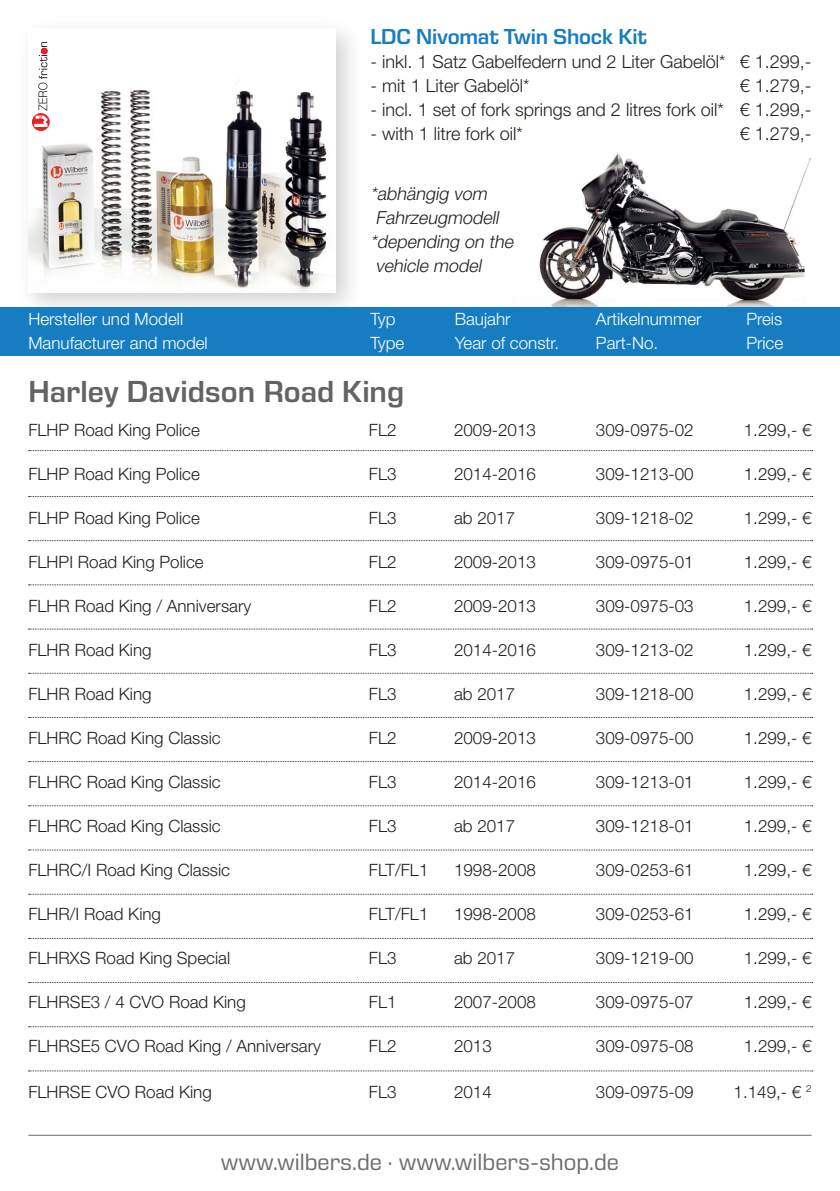
<style>
.page{position:relative;width:840px;height:1191px;background:#fff}
.page>*{position:absolute;margin:0;border:0;box-sizing:border-box;transform-origin:0 0}
.t1{font:600 31px "Eurostile Next LT Pro";color:#636366}
.t2{font:24px "Eurostile Next LT Pro";color:#6c6d70}
.t3{font:600 22px "Eurostile Next LT Pro";letter-spacing:-.01em;color:#177dc2}
.t4{font:300 18px "Helvetica Neue LT Pro";color:#231f20}
.t5{font:italic 300 18px/24px "Helvetica Neue LT Pro";color:#231f20}
.t6{font:300 17px "Helvetica Neue LT Pro";color:#231f20}
.t7{font:300 17px "Helvetica Neue LT Pro";color:#fff}
</style>
<div class="page">
<img style="left:539px;top:153px;width:272px;height:154px">
<div style="left:17px;top:17px;width:345px;height:303px;background:#231f20;opacity:.2"></div>
<div style="left:28px;top:28px;width:308px;height:265px;background:#fff"></div>
<img style="left:28px;top:55px;width:299px;height:238px">
<svg style="left:32px;top:113px;width:18px;height:18px"></svg>
<svg style="left:34px;top:42px;width:13px;height:85px"></svg>
<div style="left:41px;top:48px;width:7px;height:6px;background:#ee1d23;border-radius:50%"></div>
<hr style="left:28px;top:1134px;width:783px;height:1px;background:#6c6d70">
<div style="left:0;top:307px;width:839px;height:48px;background:#177dc2"></div>
<svg style="left:29px;top:496px;width:783px;height:1px"></svg>
<svg style="left:29px;top:450px;width:783px;height:1px"></svg>
<svg style="left:29px;top:673px;width:783px;height:1px"></svg>
<svg style="left:29px;top:584px;width:783px;height:1px"></svg>
<svg style="left:29px;top:761px;width:783px;height:1px"></svg>
<svg style="left:29px;top:540px;width:783px;height:1px"></svg>
<svg style="left:29px;top:717px;width:783px;height:1px"></svg>
<svg style="left:29px;top:628px;width:783px;height:1px"></svg>
<svg style="left:29px;top:805px;width:783px;height:1px"></svg>
<svg style="left:29px;top:849px;width:783px;height:1px"></svg>
<svg style="left:29px;top:894px;width:783px;height:1px"></svg>
<svg style="left:29px;top:938px;width:783px;height:1px"></svg>
<svg style="left:29px;top:982px;width:783px;height:1px"></svg>
<svg style="left:29px;top:1026px;width:783px;height:1px"></svg>
<svg style="left:29px;top:1070px;width:783px;height:1px"></svg>
<p class="t3" style="left:370px;top:24px;width:278px">LDC Nivomat Twin Shock Kit</p>
<p class="t4" style="left:370px;top:50px;width:442px">- inkl. 1 Satz Gabelfedern und 2 Liter Gabelöl* € 1.299,-</p>
<p class="t4" style="left:370px;top:74px;width:161px">- mit 1 Liter Gabelöl*</p>
<p class="t4" style="left:739px;top:74px;width:73px">€ 1.279,-</p>
<p class="t4" style="left:370px;top:98px;width:442px">- incl. 1 set of fork springs and 2 litres fork oil* € 1.299,-</p>
<p class="t4" style="left:370px;top:122px;width:154px">- with 1 litre fork oil*</p>
<p class="t4" style="left:739px;top:122px;width:73px">€ 1.279,-</p>
<p class="t7" style="left:28px;top:308px;width:156px">Hersteller und Modell</p>
<p class="t7" style="left:28px;top:332px;width:181px">Manufacturer and model</p>
<p class="t5" style="left:370px;top:181px;width:133px">*abhängig vom<br>Fahrzeugmodell</p>
<p class="t5" style="left:370px;top:229px;width:148px">*depending on the</p>
<p class="t5" style="left:375px;top:253px;width:111px">vehicle model</p>
<p class="t7" style="left:370px;top:308px;width:27px">Typ</p>
<p class="t7" style="left:370px;top:332px;width:36px">Type</p>
<p class="t7" style="left:454px;top:308px;width:57px">Baujahr</p>
<p class="t7" style="left:454px;top:332px;width:106px">Year of constr.</p>
<p class="t7" style="left:595px;top:308px;width:107px">Artikelnummer</p>
<p class="t7" style="left:595px;top:332px;width:64px">Part-No.</p>
<p class="t7" style="left:746px;top:308px;width:37px">Preis</p>
<p class="t7" style="left:746px;top:332px;width:38px">Price</p>
<p class="t1" style="left:28px;top:374px;width:377px">Harley Davidson Road King</p>
<p class="t6" style="left:28px;top:419px;width:173px">FLHP Road King Police</p>
<p class="t6" style="left:368px;top:419px;width:29px">FL2</p>
<p class="t6" style="left:454px;top:419px;width:83px">2009-2013</p>
<p class="t6" style="left:595px;top:419px;width:99px">309-0975-02</p>
<p class="t6" style="left:743px;top:419px;width:69px">1.299,- €</p>
<p class="t6" style="left:28px;top:463px;width:173px">FLHP Road King Police</p>
<p class="t6" style="left:368px;top:463px;width:29px">FL3</p>
<p class="t6" style="left:454px;top:463px;width:83px">2014-2016</p>
<p class="t6" style="left:595px;top:463px;width:99px">309-1213-00</p>
<p class="t6" style="left:743px;top:463px;width:69px">1.299,- €</p>
<p class="t6" style="left:28px;top:507px;width:173px">FLHP Road King Police</p>
<p class="t6" style="left:368px;top:507px;width:29px">FL3</p>
<p class="t6" style="left:454px;top:507px;width:63px">ab 2017</p>
<p class="t6" style="left:595px;top:507px;width:99px">309-1218-02</p>
<p class="t6" style="left:743px;top:507px;width:69px">1.299,- €</p>
<p class="t6" style="left:28px;top:551px;width:177px">FLHPI Road King Police</p>
<p class="t6" style="left:368px;top:551px;width:29px">FL2</p>
<p class="t6" style="left:454px;top:551px;width:83px">2009-2013</p>
<p class="t6" style="left:595px;top:551px;width:99px">309-0975-01</p>
<p class="t6" style="left:743px;top:551px;width:69px">1.299,- €</p>
<p class="t6" style="left:28px;top:595px;width:224px">FLHR Road King / Anniversary</p>
<p class="t6" style="left:368px;top:595px;width:29px">FL2</p>
<p class="t6" style="left:454px;top:595px;width:83px">2009-2013</p>
<p class="t6" style="left:595px;top:595px;width:99px">309-0975-03</p>
<p class="t6" style="left:743px;top:595px;width:69px">1.299,- €</p>
<p class="t6" style="left:28px;top:639px;width:125px">FLHR Road King</p>
<p class="t6" style="left:368px;top:639px;width:29px">FL3</p>
<p class="t6" style="left:454px;top:639px;width:83px">2014-2016</p>
<p class="t6" style="left:595px;top:639px;width:99px">309-1213-02</p>
<p class="t6" style="left:743px;top:639px;width:69px">1.299,- €</p>
<p class="t6" style="left:28px;top:683px;width:125px">FLHR Road King</p>
<p class="t6" style="left:368px;top:683px;width:29px">FL3</p>
<p class="t6" style="left:454px;top:683px;width:63px">ab 2017</p>
<p class="t6" style="left:595px;top:683px;width:99px">309-1218-00</p>
<p class="t6" style="left:743px;top:683px;width:69px">1.299,- €</p>
<p class="t6" style="left:28px;top:727px;width:194px">FLHRC Road King Classic</p>
<p class="t6" style="left:368px;top:727px;width:29px">FL2</p>
<p class="t6" style="left:454px;top:727px;width:83px">2009-2013</p>
<p class="t6" style="left:595px;top:727px;width:99px">309-0975-00</p>
<p class="t6" style="left:743px;top:727px;width:69px">1.299,- €</p>
<p class="t6" style="left:28px;top:771px;width:194px">FLHRC Road King Classic</p>
<p class="t6" style="left:368px;top:771px;width:29px">FL3</p>
<p class="t6" style="left:454px;top:771px;width:83px">2014-2016</p>
<p class="t6" style="left:595px;top:771px;width:99px">309-1213-01</p>
<p class="t6" style="left:743px;top:771px;width:69px">1.299,- €</p>
<p class="t6" style="left:28px;top:815px;width:194px">FLHRC Road King Classic</p>
<p class="t6" style="left:368px;top:815px;width:29px">FL3</p>
<p class="t6" style="left:454px;top:815px;width:63px">ab 2017</p>
<p class="t6" style="left:595px;top:815px;width:99px">309-1218-01</p>
<p class="t6" style="left:743px;top:815px;width:69px">1.299,- €</p>
<p class="t6" style="left:28px;top:859px;width:203px">FLHRC/I Road King Classic</p>
<p class="t6" style="left:368px;top:859px;width:61px">FLT/FL1</p>
<p class="t6" style="left:454px;top:859px;width:83px">1998-2008</p>
<p class="t6" style="left:595px;top:859px;width:99px">309-0253-61</p>
<p class="t6" style="left:743px;top:859px;width:69px">1.299,- €</p>
<p class="t6" style="left:28px;top:903px;width:134px">FLHR/I Road King</p>
<p class="t6" style="left:368px;top:903px;width:61px">FLT/FL1</p>
<p class="t6" style="left:454px;top:903px;width:83px">1998-2008</p>
<p class="t6" style="left:595px;top:903px;width:99px">309-0253-61</p>
<p class="t6" style="left:743px;top:903px;width:69px">1.299,- €</p>
<p class="t6" style="left:28px;top:947px;width:203px">FLHRXS Road King Special</p>
<p class="t6" style="left:368px;top:947px;width:29px">FL3</p>
<p class="t6" style="left:454px;top:947px;width:63px">ab 2017</p>
<p class="t6" style="left:595px;top:947px;width:99px">309-1219-00</p>
<p class="t6" style="left:743px;top:947px;width:69px">1.299,- €</p>
<p class="t6" style="left:28px;top:991px;width:219px">FLHRSE3 / 4 CVO Road King</p>
<p class="t6" style="left:368px;top:991px;width:29px">FL1</p>
<p class="t6" style="left:454px;top:991px;width:83px">2007-2008</p>
<p class="t6" style="left:595px;top:991px;width:99px">309-0975-07</p>
<p class="t6" style="left:743px;top:991px;width:69px">1.299,- €</p>
<p class="t6" style="left:28px;top:1035px;width:294px">FLHRSE5 CVO Road King / Anniversary</p>
<p class="t6" style="left:368px;top:1035px;width:29px">FL2</p>
<p class="t6" style="left:454px;top:1035px;width:39px">2013</p>
<p class="t6" style="left:595px;top:1035px;width:99px">309-0975-08</p>
<p class="t6" style="left:743px;top:1035px;width:69px">1.299,- €</p>
<p class="t6" style="left:28px;top:1081px;width:185px">FLHRSE CVO Road King</p>
<p class="t6" style="left:368px;top:1081px;width:29px">FL3</p>
<p class="t6" style="left:454px;top:1081px;width:39px">2014</p>
<p class="t6" style="left:595px;top:1081px;width:99px">309-0975-09</p>
<p class="t6" style="left:733px;top:1081px;width:79px">1.149,- € <sup>2</sup></p>
<p class="t2" style="left:221px;top:1148px;width:399px">www.wilbers.de · www.wilbers-shop.de</p>
</div>
